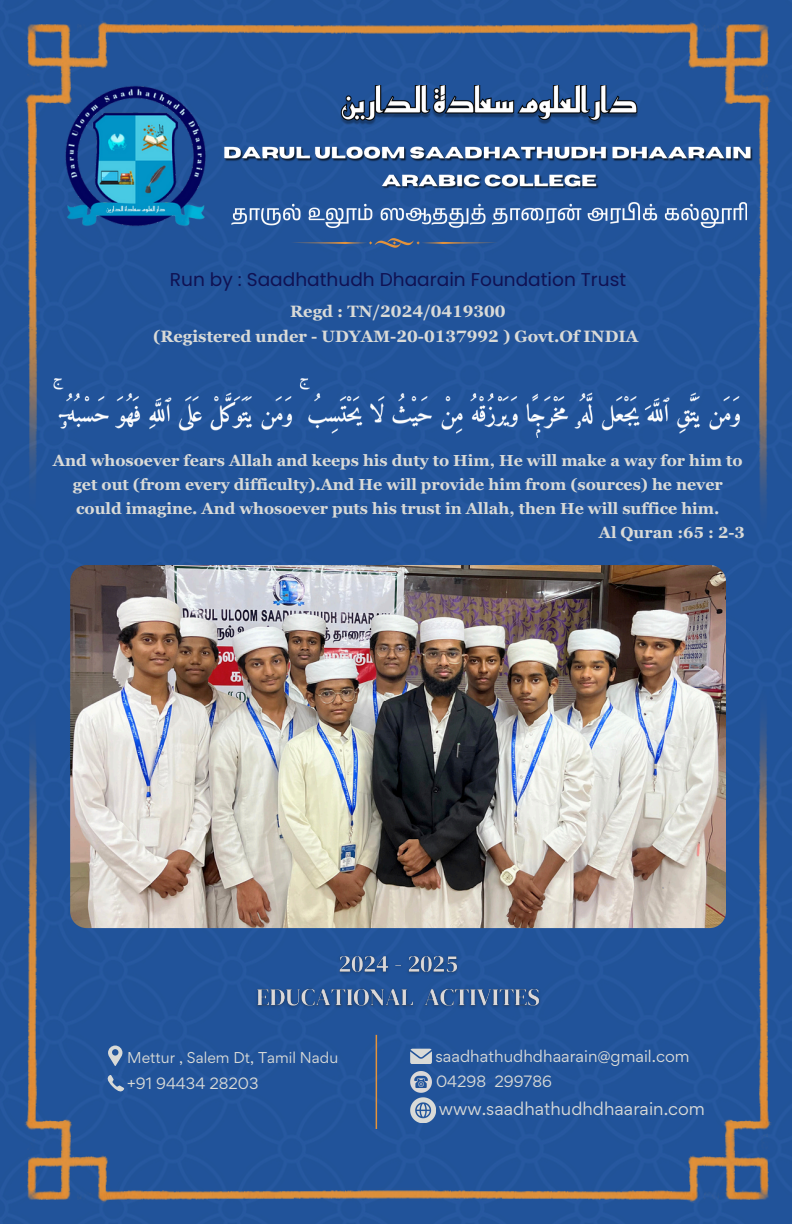
<style>
.page{position:relative;width:792px;height:1224px;background:#21539a}
.page>*{position:absolute;margin:0;border:0;box-sizing:border-box;transform-origin:0 0}
.t1{font:18.6px "Poppins";color:#101253}
.t2{font:16.6px "Gordita";color:#d9dad7}
.t3{font:700 16.4px/24.6px "Georgia Pro";color:#d9dad7;text-align:center}
.t4{font:700 16px "Georgia Pro";color:#d9dad7}
.t5{font:15.2px "Gordita";color:#d9dad7}
.t6{font:14.6px "Gordita";color:#d9dad7}
.t7{font:14px "Gordita";color:#d9dad7}
</style>
<div class="page">
<img style="left:25px;top:641px;width:747px;height:562px">
<div style="left:25px;top:21px;width:747px;height:562px;background:#21539a"></div>
<img style="left:51px;top:79px;width:172px;height:159px">
<img style="left:340px;top:86px;width:297px;height:39px">
<img style="left:232px;top:202px;width:514px;height:26px">
<img style="left:54px;top:379px;width:685px;height:58px">
<svg style="left:291px;top:238px;width:207px;height:10px;background:#395b8f"></svg>
<img style="left:70px;top:565px;width:655px;height:363px;border-radius:16px">
<hr style="left:376px;top:1035px;width:1px;height:94px;background:#e4933b">
<svg style="left:108px;top:1046px;width:14px;height:20px"></svg>
<svg style="left:106px;top:1075px;width:18px;height:18px"></svg>
<svg style="left:410px;top:1049px;width:22px;height:15px"></svg>
<img style="left:221px;top:144px;width:535px;height:50px">
<img style="left:248px;top:948px;width:299px;height:67px">
<svg style="left:410px;top:1071px;width:26px;height:52px"></svg>
<p class="t1" style="left:170px;top:266px;width:458px">Run by : Saadhathudh Dhaarain Foundation Trust</p>
<p class="t3" style="left:153px;top:299px;width:487px">Regd : TN/2024/0419300<br>(Registered under - UDYAM-20-0137992 ) Govt.Of INDIA</p>
<p class="t4" style="left:53px;top:452px;width:691px">And whosoever fears Allah and keeps his duty to Him, He will make a way for him to</p>
<p class="t4" style="left:73px;top:476px;width:652px">get out (from every difficulty).And He will provide him from (sources) he never</p>
<p class="t4" style="left:76px;top:500px;width:645px">could imagine. And whosoever puts his trust in Allah, then He will suffice him.</p>
<p class="t4" style="left:599px;top:524px;width:148px">Al Quran :65 : 2-3</p>
<p class="t7" style="left:127px;top:1048px;width:213px">Mettur , Salem Dt, Tamil Nadu</p>
<p class="t6" style="left:127px;top:1073px;width:133px">+91 94434 28203</p>
<p class="t5" style="left:435px;top:1046px;width:256px">saadhathudhdhaarain@gmail.com</p>
<h2 class="t6" style="left:436px;top:1071px;width:118px">04298 299786</h2>
<h3 class="t2" style="left:439px;top:1098px;width:268px">www.saadhathudhdhaarain.com</h3>
</div>
